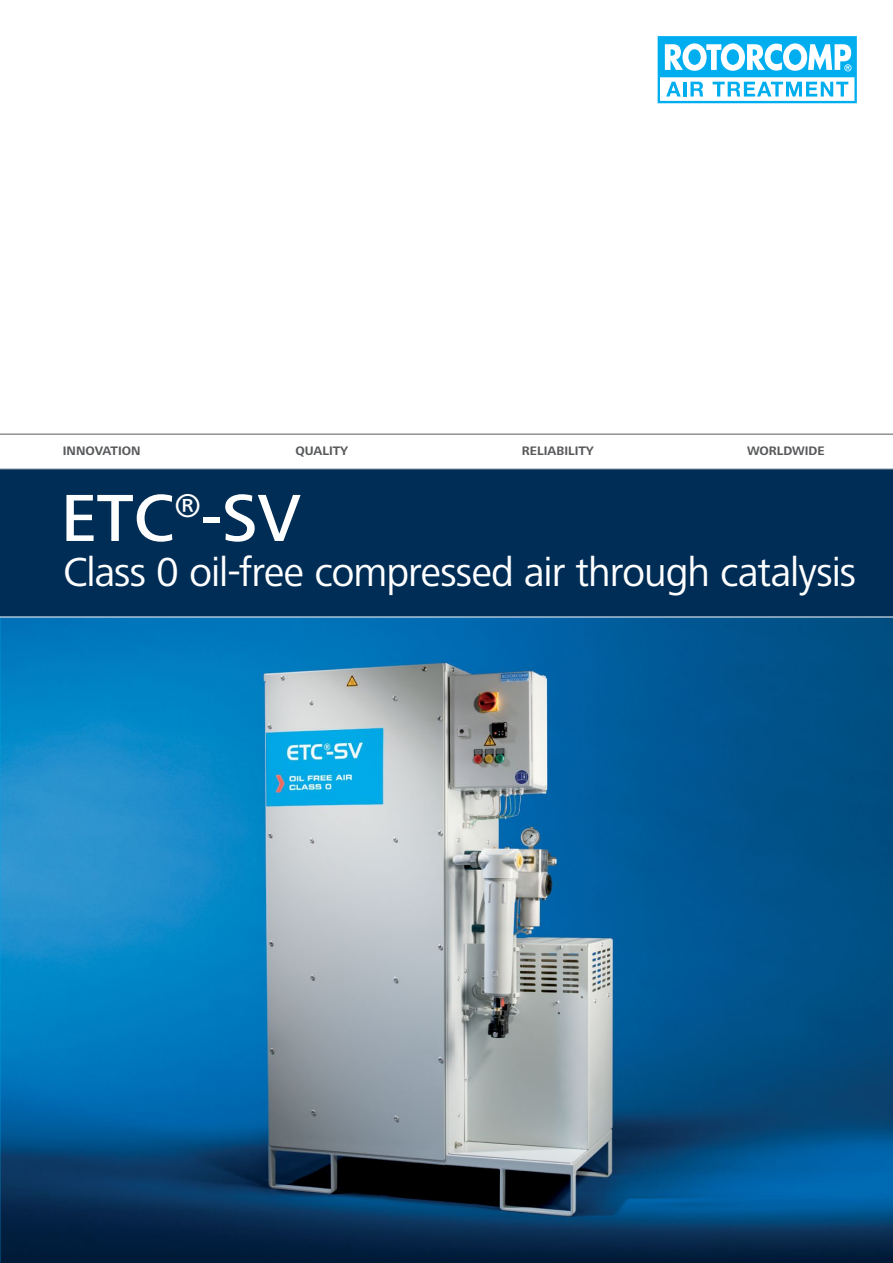
<style>
.page{position:relative;width:893px;height:1263px;background:#fff}
.page>*{position:absolute;margin:0;border:0;box-sizing:border-box;transform-origin:0 0}
.t1{font:500 69px "Frutiger Next LT";color:#fff}
.t2{font:42px "Frutiger Next LT";letter-spacing:-.025em;color:#fff}
.t3{font:700 12.75px "Frutiger Next LT";color:#58595b}
</style>
<div class="page">
<img style="left:0;top:618px;width:893px;height:645px">
<div style="left:0;top:468px;width:893px;height:149px;background:#002d55"></div>
<hr style="left:0;top:434px;width:893px;height:1px;background:#58595b">
<hr style="left:0;top:468px;width:893px;height:1px;background:#fff">
<svg style="left:658px;top:36px;width:199px;height:67px"></svg>
<p class="t3" style="left:63px;top:444px;width:79px">INNOVATION</p>
<p class="t3" style="left:295px;top:444px;width:54px">QUALITY</p>
<p class="t3" style="left:522px;top:444px;width:73px">RELIABILITY</p>
<p class="t3" style="left:747px;top:444px;width:79px">WORLDWIDE</p>
<p class="t1" style="left:61px;top:480px;width:241px">ETC<sup>®</sup>-SV</p>
<p class="t2" style="left:63px;top:549px;width:795px">Class 0 oil-free compressed air through catalysis</p>
</div>
